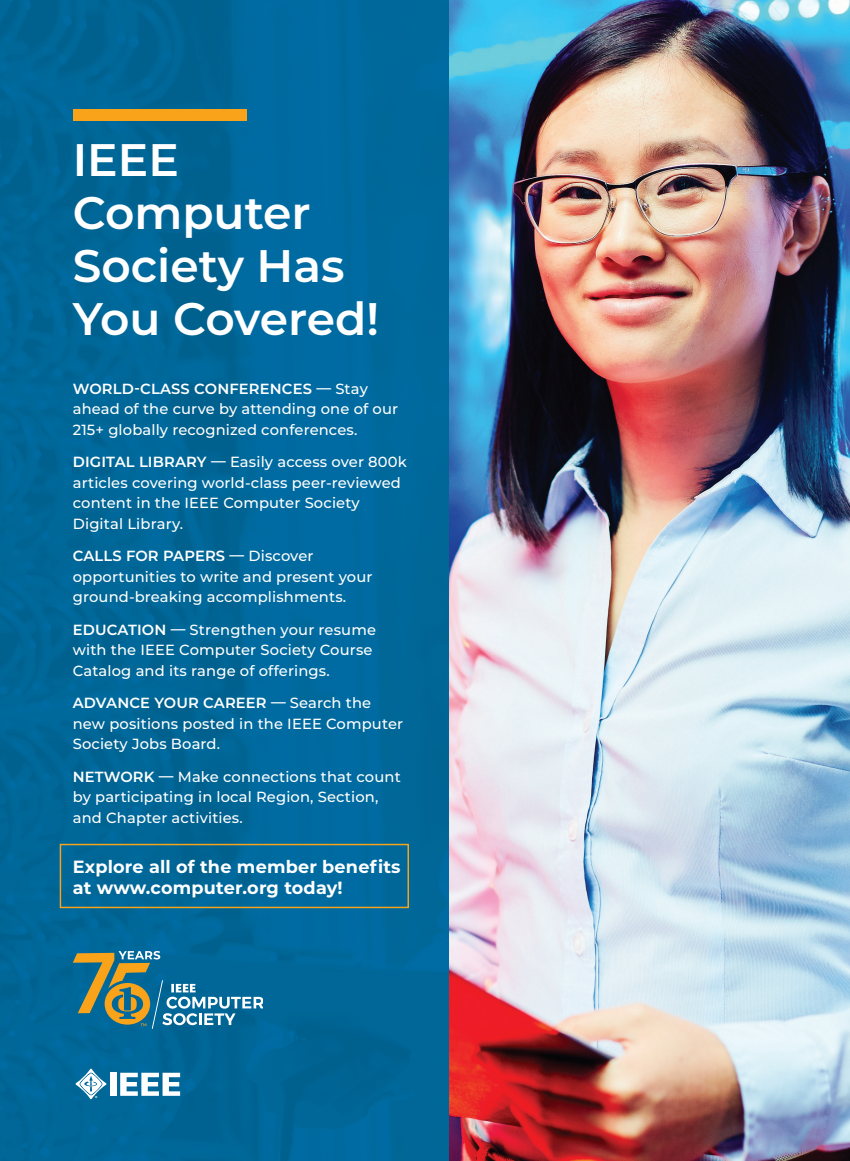
<style>
.page{position:relative;width:850px;height:1161px;background:#fff}
.page>*{position:absolute;margin:0;border:0;box-sizing:border-box;transform-origin:0 0}
.t1{font:600 45.6px/52.9px "Montserrat";color:#fff}
.t2{font:700 17.7px/20.5px "Montserrat";letter-spacing:.01em;color:#fff}
.t3{font:500 14.7px/20.5px "Montserrat";letter-spacing:.01em;color:#fff}
.s1{font-weight:600}
</style>
<div class="page">
<img style="left:0;top:0;width:850px;height:1161px">
<div style="left:60px;top:844px;width:349px;height:64px;border:1px solid #f9a31b"></div>
<div style="left:110px;top:1073px;width:7px;height:23px;background:#fff"></div>
<svg style="left:120px;top:1073px;width:60px;height:23px"></svg>
<svg style="left:76px;top:1069px;width:30px;height:30px"></svg>
<div style="left:73px;top:109px;width:174px;height:11px;background:#f9a31b"></div>
<svg style="left:73px;top:951px;width:190px;height:77px;background:#3e7e8c"></svg>
<h1 class="t1" style="left:73px;top:134px;width:308px">IEEE<br>Computer<br>Society Has<br>You Covered!</h1>
<p class="t3" style="left:73px;top:379px;width:327px"><span class="s1">WORLD-CLASS CONFERENCES —</span> Stay ahead of the curve by attending one of our<br>215+ globally recognized conferences.</p>
<p class="t3" style="left:73px;top:452px;width:336px"><span class="s1">DIGITAL LIBRARY —</span> Easily access over 800k articles covering world-class peer-reviewed content in the IEEE Computer Society Digital Library.</p>
<p class="t3" style="left:73px;top:546px;width:301px"><span class="s1">CALLS FOR PAPERS —</span> Discover opportunities to write and present your ground-breaking accomplishments.</p>
<p class="t3" style="left:73px;top:620px;width:305px"><span class="s1">EDUCATION —</span> Strengthen your resume with the IEEE Computer Society Course<br>Catalog and its range of offerings.</p>
<p class="t3" style="left:73px;top:693px;width:332px"><span class="s1">ADVANCE YOUR CAREER —</span> Search the new positions posted in the IEEE Computer<br>Society Jobs Board.</p>
<p class="t3" style="left:73px;top:767px;width:329px"><span class="s1">NETWORK —</span> Make connections that count by participating in local Region, Section, and Chapter activities.</p>
<p class="t2" style="left:73px;top:857px;width:329px">Explore all of the member benefits at www.computer.org today!</p>
</div>
